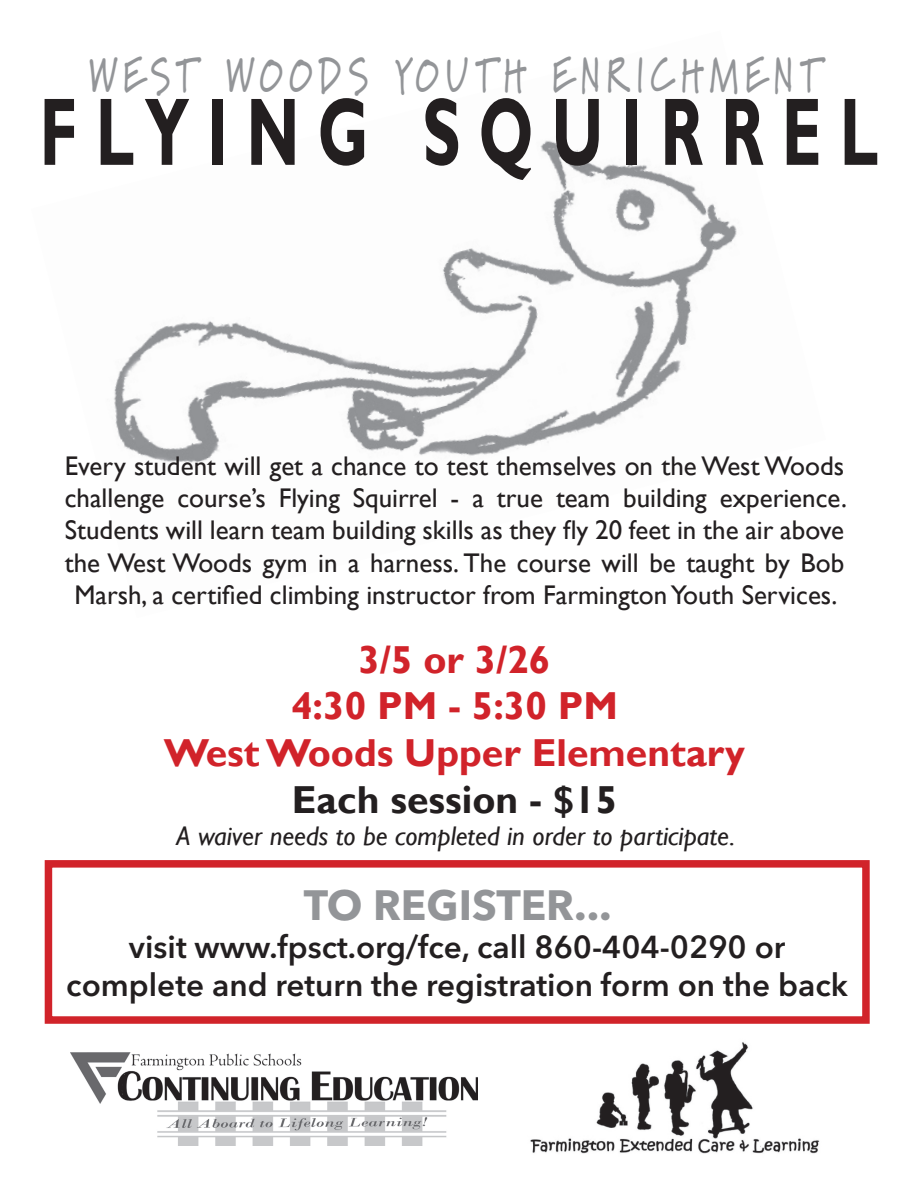
<style>
.page{position:relative;width:918px;height:1188px;background:#fff}
.page>*{position:absolute;margin:0;border:0;box-sizing:border-box;transform-origin:0 0}
.t1{font:700 96.6px "Gill Sans";letter-spacing:.29em;color:#231f20;scale:.65 1}
.t2{font:700 49.5px "Marydale";letter-spacing:.22em;color:#939598;scale:.65 1}
.t3{font:700 42px "Avenir Next LT Pro";color:#939598}
.t4{font:700 39px/46.8px "Gill Sans";color:#d1232a;text-align:center}
.t5{font:700 39px "Gill Sans";color:#231f20}
.t6{font:600 31.5px/37.8px "Avenir Next LT Pro";color:#231f20;text-align:center}
.t7{font:27px/32.4px "Gill Sans";color:#231f20;text-align:center}
.t8{font:italic 27px "Gill Sans";color:#231f20}
</style>
<div class="page">
<img style="left:114px;top:140px;width:623px;height:323px">
<img style="left:530px;top:1042px;width:290px;height:112px">
<img style="left:70px;top:1052px;width:407px;height:94px">
<div style="left:45px;top:860px;width:825px;height:164px;border:8px solid #d1232a"></div>
<h2 class="t2" style="left:89px;top:45px;width:1128px">WEST WOODS YOUTH ENRICHMENT</h2>
<h1 class="t1" style="left:40px;top:74px;width:1292px">FLYING SQUIRREL</h1>
<p class="t7" style="left:65px;top:450px;width:784px">Every student will get a chance to test themselves on the West Woods challenge course’s Flying Squirrel - a true team building experience.<br>Students will learn team building skills as they fly 20 feet in the air above the West Woods gym in a harness. The course will be taught by Bob Marsh, a certified climbing instructor from Farmington Youth Services.</p>
<h3 class="t4" style="left:164px;top:637px;width:583px">3/5 or 3/26<br>4:30 PM - 5:30 PM<br>West Woods Upper Elementary</h3>
<h3 class="t5" style="left:292px;top:776px;width:327px">Each session - $15</h3>
<p class="t8" style="left:177px;top:821px;width:560px">A waiver needs to be completed in order to participate.</p>
<h3 class="t3" style="left:304px;top:880px;width:310px">TO REGISTER...</h3>
<p class="t6" style="left:66px;top:928px;width:783px">visit www.fpsct.org/fce, call 860-404-0290 or complete and return the registration form on the back</p>
</div>
